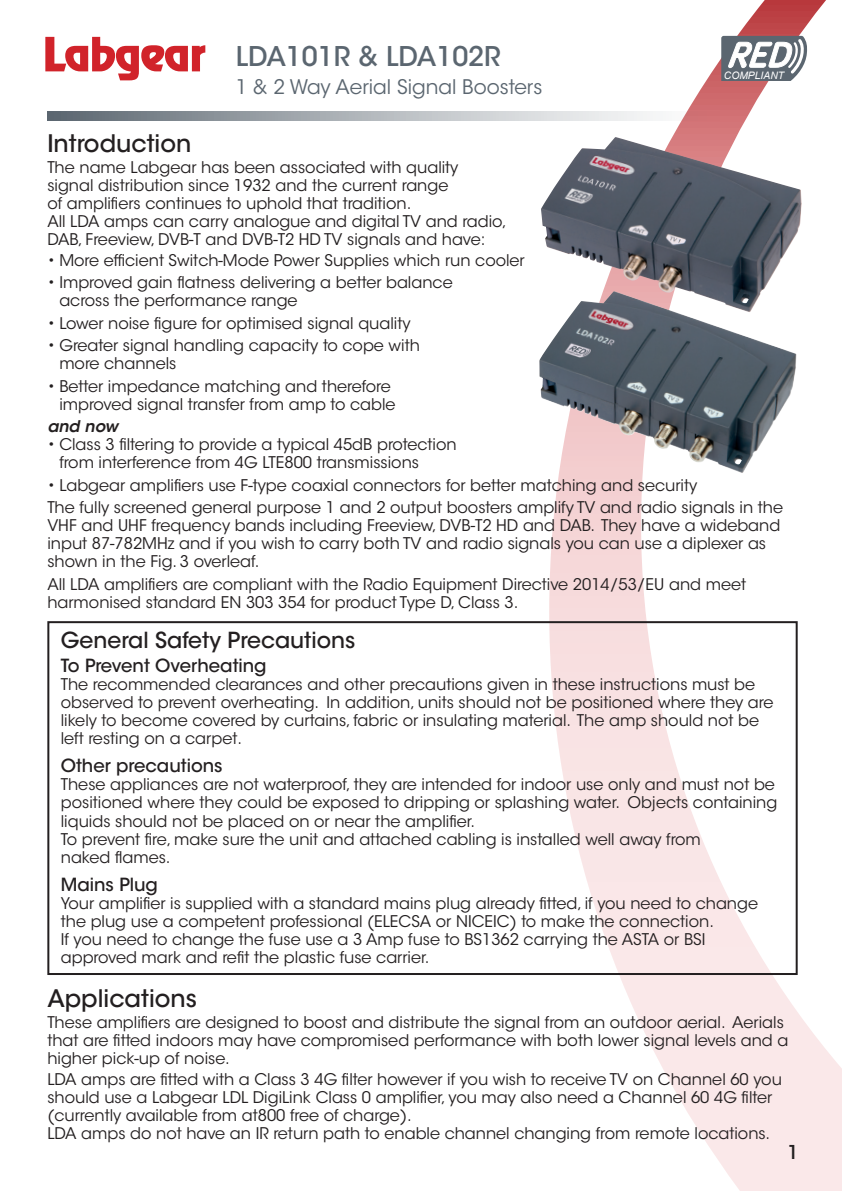
<style>
.page{position:relative;width:842px;height:1191px;background:#fff}
.page>*{position:absolute;margin:0;border:0;box-sizing:border-box;transform-origin:0 0}
.t1{font:500 27px "ITC Avant Garde Std";color:#5b6670}
.t2{font:500 24px "ITC Avant Garde Std";color:#231f20}
.t3{font:500 22px "ITC Avant Garde Std";color:#231f20}
.t4{font:20px "ITC Avant Garde Std";color:#5b6670}
.t5{font:500 19px "ITC Avant Garde Std";color:#231f20}
.t6{font:500 18px "ITC Avant Garde Std";color:#231f20}
.t7{font:16px/18px "ITC Avant Garde Std";color:#231f20}
.t8{font:italic 600 16px "ITC Avant Garde Std";color:#231f20}
.t9{font:italic 10.4px "Arial";color:#fff}
</style>
<div class="page">
<svg style="left:549px;top:473px;width:293px;height:718px"></svg>
<svg style="left:641px;top:0;width:201px;height:1068px"></svg>
<div style="left:47px;top:621px;width:751px;height:354px;border:2px solid #231f20"></div>
<svg style="left:47px;top:111px;width:795px;height:10px"></svg>
<svg style="left:45px;top:37px;width:160px;height:43px"></svg>
<svg style="left:721px;top:36px;width:87px;height:45px"></svg>
<img style="left:541px;top:137px;width:261px;height:175px">
<img style="left:539px;top:291px;width:257px;height:182px">
<h1 class="t1" style="left:236px;top:40px;width:266px">LDA101R &amp; LDA102R</h1>
<p class="t4" style="left:236px;top:75px;width:308px">1 &amp; 2 Way Aerial Signal Boosters</p>
<p class="t9" style="left:724px;top:68px;width:62px">COMPLIANT</p>
<h2 class="t2" style="left:47px;top:128px;width:146px">Introduction</h2>
<p class="t7" style="left:47px;top:158px;width:461px">The name Labgear has been associated with quality signal distribution since 1932 and the current range<br>of amplifiers continues to uphold that tradition.<br>All LDA amps can carry analogue and digital TV and radio, DAB, Freeview, DVB-T and DVB-T2 HD TV signals and have:</p>
<p class="t7" style="left:47px;top:251px;width:479px">• More efficient Switch-Mode Power Supplies which run cooler</p>
<p class="t7" style="left:59px;top:273px;width:395px;text-indent:-12px">• Improved gain flatness delivering a better balance across the performance range</p>
<p class="t7" style="left:47px;top:314px;width:365px">• Lower noise figure for optimised signal quality</p>
<p class="t7" style="left:59px;top:336px;width:362px;text-indent:-12px">• Greater signal handling capacity to cope with more channels</p>
<p class="t7" style="left:47px;top:377px;width:350px;text-align:right">• Better impedance matching and therefore improved signal transfer from amp to cable</p>
<p class="t8" style="left:47px;top:416px;width:72px">and now</p>
<p class="t7" style="left:59px;top:436px;width:399px;text-indent:-12px">• Class 3 filtering to provide a typical 45dB protection from interference from 4G LTE800 transmissions</p>
<p class="t7" style="left:47px;top:474px;width:737px;line-height:22.6px">• Labgear amplifiers use F-type coaxial connectors for better matching and security<br>The fully screened general purpose 1 and 2 output boosters amplify TV and radio signals in the</p>
<p class="t7" style="left:47px;top:517px;width:734px">VHF and UHF frequency bands including Freeview, DVB-T2 HD and DAB. They have a wideband input 87-782MHz and if you wish to carry both TV and radio signals you can use a diplexer as shown in the Fig. 3 overleaf.</p>
<p class="t7" style="left:47px;top:575px;width:700px">All LDA amplifiers are compliant with the Radio Equipment Directive 2014/53/EU and meet harmonised standard EN 303 354 for product Type D, Class 3.</p>
<h3 class="t3" style="left:61px;top:627px;width:296px">General Safety Precautions</h3>
<p class="t6" style="left:61px;top:654px;width:207px">To Prevent Overheating</p>
<p class="t7" style="left:61px;top:676px;width:714px">The recommended clearances and other precautions given in these instructions must be observed to prevent overheating. In addition, units should not be positioned where they are likely to become covered by curtains, fabric or insulating material. The amp should not be left resting on a carpet.</p>
<p class="t6" style="left:61px;top:754px;width:163px">Other precautions</p>
<p class="t7" style="left:61px;top:776px;width:718px">These appliances are not waterproof, they are intended for indoor use only and must not be positioned where they could be exposed to dripping or splashing water. Objects containing liquids should not be placed on or near the amplifier.<br>To prevent fire, make sure the unit and attached cabling is installed well away from<br>naked flames.</p>
<p class="t6" style="left:61px;top:872px;width:99px">Mains Plug</p>
<p class="t7" style="left:61px;top:894px;width:699px">Your amplifier is supplied with a standard mains plug already fitted, if you need to change the plug use a competent professional (ELECSA or NICEIC) to make the connection.<br>If you need to change the fuse use a 3 Amp fuse to BS1362 carrying the ASTA or BSI approved mark and refit the plastic fuse carrier.</p>
<h2 class="t2" style="left:47px;top:983px;width:151px">Applications</h2>
<p class="t7" style="left:47px;top:1013px;width:743px">These amplifiers are designed to boost and distribute the signal from an outdoor aerial. Aerials that are fitted indoors may have compromised performance with both lower signal levels and a higher pick-up of noise.</p>
<p class="t7" style="left:47px;top:1070px;width:736px">LDA amps are fitted with a Class 3 4G filter however if you wish to receive TV on Channel 60 you should use a Labgear LDL DigiLink Class 0 amplifier, you may also need a Channel 60 4G filter (currently available from at800 free of charge).<br>LDA amps do not have an IR return path to enable channel changing from remote locations.</p>
<p class="t5" style="left:787px;top:1140px;width:13px">1</p>
</div>
